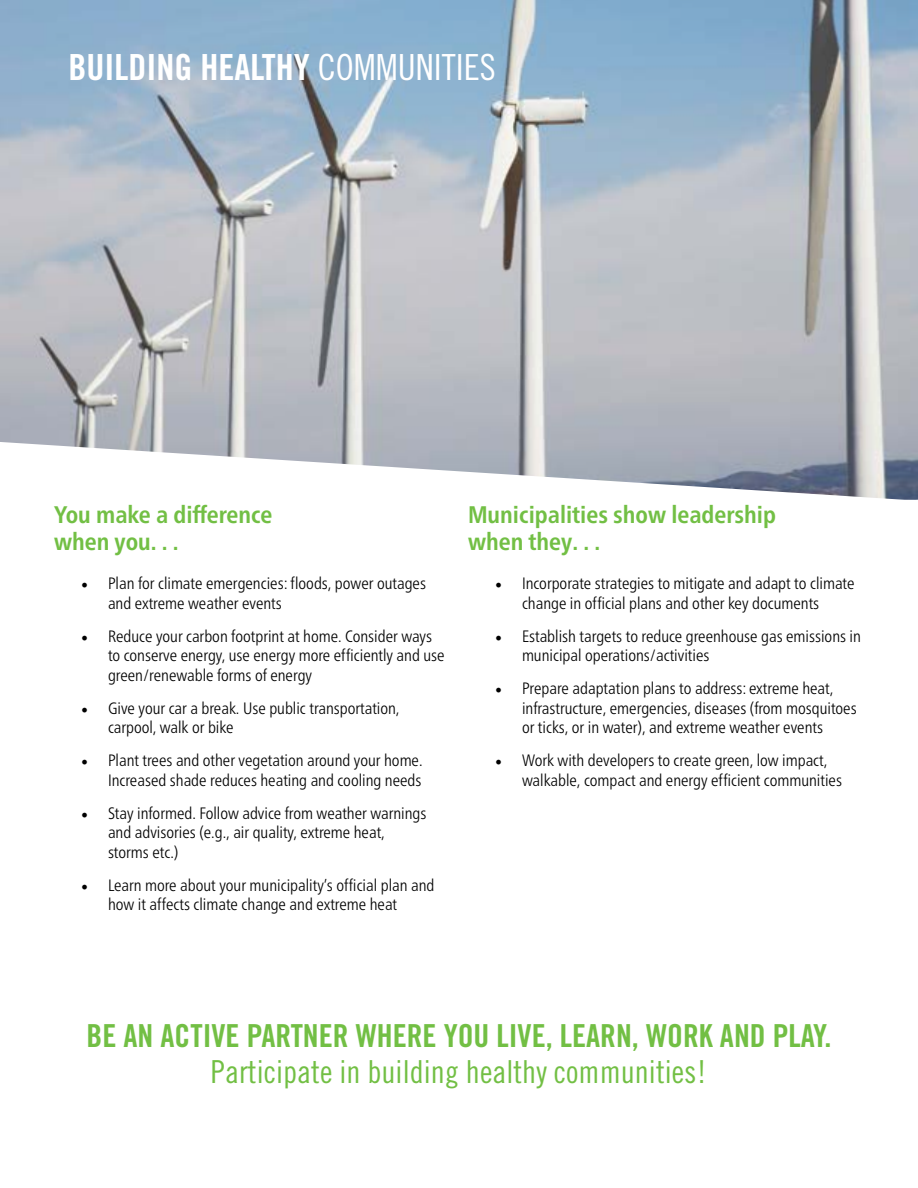
<style>
.page{position:relative;width:918px;height:1188px;background:#fff}
.page>*{position:absolute;margin:0;border:0;box-sizing:border-box;transform-origin:0 0}
.t1{font:36px "Trade Gothic LT Pro Bd Cn 20";color:#fff}
.t2{font:31.65px "Trade Gothic LT Pro Bd Cn 20";color:#72bf44}
.t3{font:31.65px "Trade Gothic LT Pro Cn 18";color:#72bf44}
.t4{font:700 condensed 24px/27px "Frutiger Neue LT Pro";color:#72bf44}
.t5{font:300 condensed 16.5px/19.5px "Frutiger Neue LT Pro";color:#000}
.s1{font-family:"Trade Gothic LT Pro Cn 18"}
.s2{font-family:"Minion Pro";font-weight:400;font-stretch:normal;font-size:18px}
</style>
<div class="page">
<img style="left:0;top:0;width:918px;height:500px">
<p class="t1" style="left:69px;top:45px;width:429px">BUILDING HEALTHY <span class="s1">COMMUNITIES</span></p>
<p class="t4" style="left:54px;top:501px;width:220px">You make a difference when you. . .</p>
<p class="t5" style="left:108px;top:574px;width:320px;text-indent:-27px"><span class="s2">•</span> Plan for climate emergencies: floods, power outages and extreme weather events</p>
<p class="t5" style="left:108px;top:626px;width:338px;text-indent:-27px"><span class="s2">•</span> Reduce your carbon footprint at home. Consider ways to conserve energy, use energy more efficiently and use green/renewable forms of energy</p>
<p class="t5" style="left:108px;top:698px;width:293px;text-indent:-27px"><span class="s2">•</span> Give your car a break. Use public transportation, carpool, walk or bike</p>
<p class="t5" style="left:81px;top:751px;width:343px;text-align:right"><span class="s2">•</span> Plant trees and other vegetation around your home.<br>Increased shade reduces heating and cooling needs</p>
<p class="t5" style="left:108px;top:803px;width:320px;text-indent:-27px"><span class="s2">•</span> Stay informed. Follow advice from weather warnings and advisories (e.g., air quality, extreme heat, storms etc.)</p>
<p class="t5" style="left:108px;top:875px;width:328px;text-indent:-27px"><span class="s2">•</span> Learn more about your municipality’s official plan and how it affects climate change and extreme heat</p>
<p class="t4" style="left:468px;top:501px;width:310px">Municipalities show leadership when they. . .</p>
<p class="t5" style="left:495px;top:574px;width:361px;text-align:center"><span class="s2">•</span> Incorporate strategies to mitigate and adapt to climate change in official plans and other key documents</p>
<p class="t5" style="left:522px;top:626px;width:340px;text-indent:-27px"><span class="s2">•</span> Establish targets to reduce greenhouse gas emissions in municipal operations/activities</p>
<p class="t5" style="left:522px;top:679px;width:336px;text-indent:-27px"><span class="s2">•</span> Prepare adaptation plans to address: extreme heat, infrastructure, emergencies, diseases (from mosquitoes or ticks, or in water), and extreme weather events</p>
<p class="t5" style="left:522px;top:751px;width:322px;text-indent:-27px"><span class="s2">•</span> Work with developers to create green, low impact, walkable, compact and energy efficient communities</p>
<p class="t2" style="left:87px;top:1017px;width:746px">BE AN ACTIVE PARTNER WHERE YOU LIVE, LEARN, WORK AND PLAY.</p>
<p class="t3" style="left:211px;top:1053px;width:498px">Participate in building healthy communities!</p>
</div>
